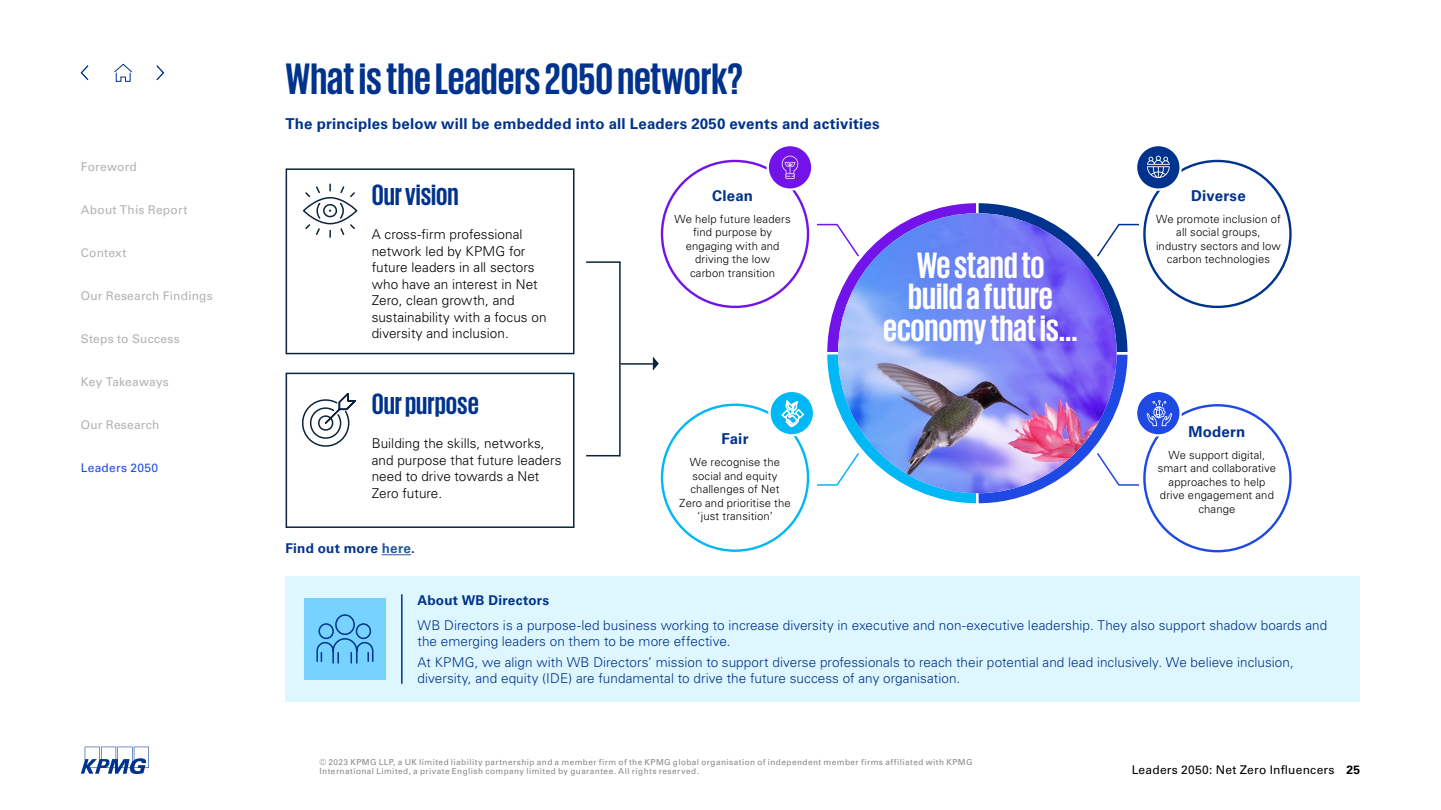
<style>
.page{position:relative;width:1441px;height:810px;background:#fff}
.page>*{position:absolute;margin:0;border:0;box-sizing:border-box;transform-origin:0 0}
.t1{font:700 45px "KPMG";color:#00338d}
.t2{font:700 37.5px/31.5px "KPMG";color:#fff;text-align:center}
.t3{font:700 30px "KPMG";color:#00338d}
.t4{font:700 15px "Univers LT Std";letter-spacing:.015em;color:#00338d}
.t5{font:300 13.5px/16.5px "Univers LT Std";letter-spacing:.005em;color:#00338d}
.t6{font:300 13.5px/16.5px "Univers LT Std";letter-spacing:.005em;color:#000}
.t7{font:700 13.5px "Univers LT Std";letter-spacing:.02em;color:#00338d}
.t8{font:12px "Univers LT Std";letter-spacing:.02em;color:#b2b2b2}
.t9{font:12px "Univers LT Std";letter-spacing:.02em;color:#000}
.t10{font:12px "Univers LT Std";letter-spacing:.02em;color:#1e49e2}
.t11{font:300 11.25px/13.5px "Univers LT Std";letter-spacing:.01em;color:#000;text-align:center}
.t12{font:8.25px/9px "Univers LT Std";letter-spacing:.05em;color:#878787}
.s1{color:#275b9b}
.s2{font-weight:700}
</style>
<div class="page">
<svg style="left:114px;top:63px;width:18px;height:19px"></svg>
<svg style="left:382px;top:554px;width:29px;height:1px"></svg>
<div style="left:285px;top:576px;width:1074px;height:126px;background:#def7ff"></div>
<hr style="left:401px;top:594px;width:1px;height:90px;background:#00338d">
<div style="left:304px;top:598px;width:81px;height:82px;background:#76d2ff"></div>
<svg style="left:316px;top:614px;width:58px;height:50px"></svg>
<div style="left:285px;top:168px;width:289px;height:186px;border:2px solid #0c233c"></div>
<div style="left:285px;top:373px;width:289px;height:155px;border:2px solid #0c233c"></div>
<svg style="left:303px;top:183px;width:55px;height:55px"></svg>
<svg style="left:302px;top:393px;width:54px;height:54px"></svg>
<svg style="left:156px;top:65px;width:9px;height:16px"></svg>
<svg style="left:80px;top:65px;width:9px;height:16px"></svg>
<img style="left:817px;top:203px;width:322px;height:301px">
<svg style="left:767px;top:145px;width:45px;height:45px"></svg>
<div style="left:766px;top:144px;width:47px;height:47px;border:2px solid #fff;border-radius:50%"></div>
<svg style="left:1135px;top:145px;width:45px;height:45px"></svg>
<div style="left:1134px;top:144px;width:47px;height:47px;border:2px solid #fff;border-radius:50%"></div>
<svg style="left:1135px;top:391px;width:45px;height:44px"></svg>
<div style="left:1134px;top:390px;width:47px;height:47px;border:2px solid #fff;border-radius:50%"></div>
<svg style="left:769px;top:391px;width:45px;height:44px"></svg>
<div style="left:768px;top:390px;width:47px;height:47px;border:2px solid #fff;border-radius:50%"></div>
<svg style="left:781px;top:156px;width:17px;height:23px"></svg>
<svg style="left:1146px;top:156px;width:23px;height:22px"></svg>
<svg style="left:1146px;top:400px;width:26px;height:26px"></svg>
<svg style="left:781px;top:399px;width:23px;height:28px"></svg>
<hr style="left:619px;top:262px;width:1px;height:102px;background:#0c233c">
<hr style="left:619px;top:365px;width:1px;height:91px;background:#0c233c">
<hr style="left:586px;top:261px;width:34px;height:2px;background:#0c233c">
<hr style="left:619px;top:363px;width:33px;height:2px;background:#0c233c">
<hr style="left:586px;top:455px;width:34px;height:1px;background:#0c233c">
<svg style="left:652px;top:357px;width:6px;height:14px"></svg>
<svg style="left:81px;top:747px;width:68px;height:27px"></svg>
<p class="t8" style="left:81px;top:159px;width:58px">Foreword</p>
<p class="t8" style="left:81px;top:202px;width:108px">About This Report</p>
<p class="t8" style="left:81px;top:246px;width:47px">Context</p>
<p class="t8" style="left:81px;top:289px;width:133px">Our Research Findings</p>
<p class="t8" style="left:81px;top:332px;width:100px">Steps to Success</p>
<p class="t8" style="left:81px;top:375px;width:90px">Key Takeaways</p>
<p class="t8" style="left:81px;top:418px;width:80px">Our Research</p>
<p class="t10" style="left:81px;top:461px;width:79px">Leaders 2050</p>
<h1 class="t1" style="left:285px;top:56px;width:459px">What is the Leaders 2050 network?</h1>
<p class="t4" style="left:285px;top:115px;width:595px">The principles below will be embedded into all Leaders 2050 events and activities</p>
<h3 class="t3" style="left:371px;top:180px;width:88px">Our vision</h3>
<p class="t6" style="left:371px;top:226px;width:176px">A cross-firm professional network led by KPMG for future leaders in all sectors who have an interest in Net<br>Zero, clean growth, and sustainability with a focus on diversity and inclusion.</p>
<h3 class="t3" style="left:371px;top:388px;width:109px">Our purpose</h3>
<p class="t6" style="left:371px;top:435px;width:191px">Building the skills, networks, and purpose that future leaders need to drive towards a Net<br>Zero future.</p>
<p class="t7" style="left:285px;top:541px;width:131px">Find out more <span class="s1">here</span>.</p>
<p class="t4" style="left:712px;top:187px;width:42px">Clean</p>
<p class="t11" style="left:674px;top:212px;width:118px">We help future leaders find purpose by engaging with and driving the low<br>carbon transition</p>
<p class="t4" style="left:721px;top:430px;width:29px">Fair</p>
<p class="t11" style="left:679px;top:456px;width:113px">We recognise the social and equity challenges of Net<br>Zero and prioritise the ‘just transition’</p>
<h2 class="t2" style="left:883px;top:248px;width:196px">We stand to<br>build a future economy that is…</h2>
<p class="t4" style="left:1191px;top:187px;width:56px">Diverse</p>
<p class="t11" style="left:1155px;top:212px;width:126px">We promote inclusion of all social groups, industry sectors and low carbon technologies</p>
<p class="t4" style="left:1188px;top:423px;width:58px">Modern</p>
<p class="t11" style="left:1157px;top:448px;width:120px">We support digital, smart and collaborative approaches to help drive engagement and change</p>
<p class="t7" style="left:417px;top:592px;width:133px">About WB Directors</p>
<p class="t5" style="left:417px;top:616px;width:911px">WB Directors is a purpose-led business working to increase diversity in executive and non-executive leadership. They also support shadow boards and the emerging leaders on them to be more effective.</p>
<p class="t5" style="left:417px;top:654px;width:877px">At KPMG, we align with WB Directors’ mission to support diverse professionals to reach their potential and lead inclusively. We believe inclusion, diversity, and equity (IDE) are fundamental to drive the future success of any organisation.</p>
<p class="t12" style="left:319px;top:758px;width:654px">© 2023 KPMG LLP, a UK limited liability partnership and a member firm of the KPMG global organisation of independent member firms affiliated with KPMG<br>International Limited, a private English company limited by guarantee. All rights reserved.</p>
<p class="t9" style="left:1131px;top:763px;width:230px">Leaders 2050: Net Zero Influencers <span class="s2">25</span></p>
</div>
